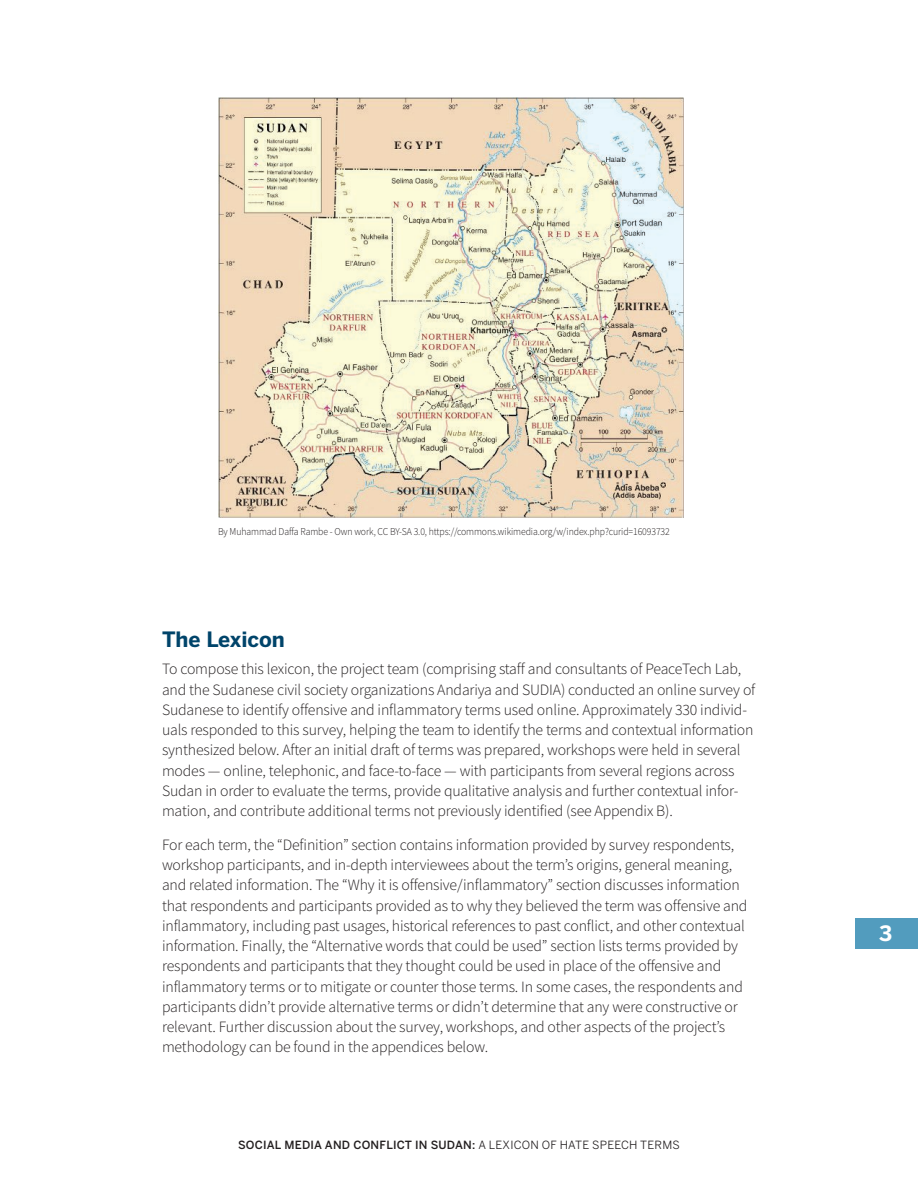
<style>
.page{position:relative;width:918px;height:1188px;background:#fff}
.page>*{position:absolute;margin:0;border:0;box-sizing:border-box;transform-origin:0 0}
.t1{font:700 21px "Benton Sans";color:#00446a}
.t2{font:700 21px "Benton Sans";color:#fff}
.t3{font:300 15.75px/20.2px "Source Sans Pro";letter-spacing:-.01em;color:#231f20}
.t4{font:500 11.25px "Benton Sans";letter-spacing:.02em;color:#231f20}
.t5{font:300 10.5px "Source Sans Pro";letter-spacing:-.01em;color:#231f20;scale:.93 1}
.s1{font-weight:400}
</style>
<div class="page">
<div style="left:855px;top:918px;width:63px;height:30px;background:#529cbe"></div>
<img style="left:218px;top:98px;width:465px;height:420px">
<p class="t5" style="left:218px;top:525px;width:487px">By Muhammad Daffa Rambe - Own work, CC BY-SA 3.0, https://commons.wikimedia.org/w/index.php?curid=16093732</p>
<h1 class="t1" style="left:162px;top:627px;width:124px">The Lexicon</h1>
<p class="t3" style="left:162px;top:659px;width:595px">To compose this lexicon, the project team (comprising staff and consultants of PeaceTech Lab, and the Sudanese civil society organizations Andariya and SUDIA) conducted an online survey of Sudanese to identify offensive and inflammatory terms used online. Approximately 330 individ&shy;uals responded to this survey, helping the team to identify the terms and contextual information synthesized below. After an initial draft of terms was prepared, workshops were held in several modes — online, telephonic, and face-to-face — with participants from several regions across Sudan in order to evaluate the terms, provide qualitative analysis and further contextual infor&shy;mation, and contribute additional terms not previously identified (see Appendix B).</p>
<p class="t3" style="left:162px;top:835px;width:587px">For each term, the “Definition” section contains information provided by survey respondents, workshop participants, and in-depth interviewees about the term’s origins, general meaning, and related information. The “Why it is offensive/inflammatory” section discusses information that respondents and participants provided as to why they believed the term was offensive and inflammatory, including past usages, historical references to past conflict, and other contextual information. Finally, the “Alternative words that could be used” section lists terms provided by respondents and participants that they thought could be used in place of the offensive and inflammatory terms or to mitigate or counter those terms. In some cases, the respondents and participants didn’t provide alternative terms or didn’t determine that any were constructive or relevant. Further discussion about the survey, workshops, and other aspects of the project’s methodology can be found in the appendices below.</p>
<p class="t4" style="left:238px;top:1138px;width:443px">SOCIAL MEDIA AND CONFLICT IN SUDAN: <span class="s1">A LEXICON OF HATE SPEECH TERMS</span></p>
<h1 class="t2" style="left:879px;top:921px;width:15px">3</h1>
</div>
